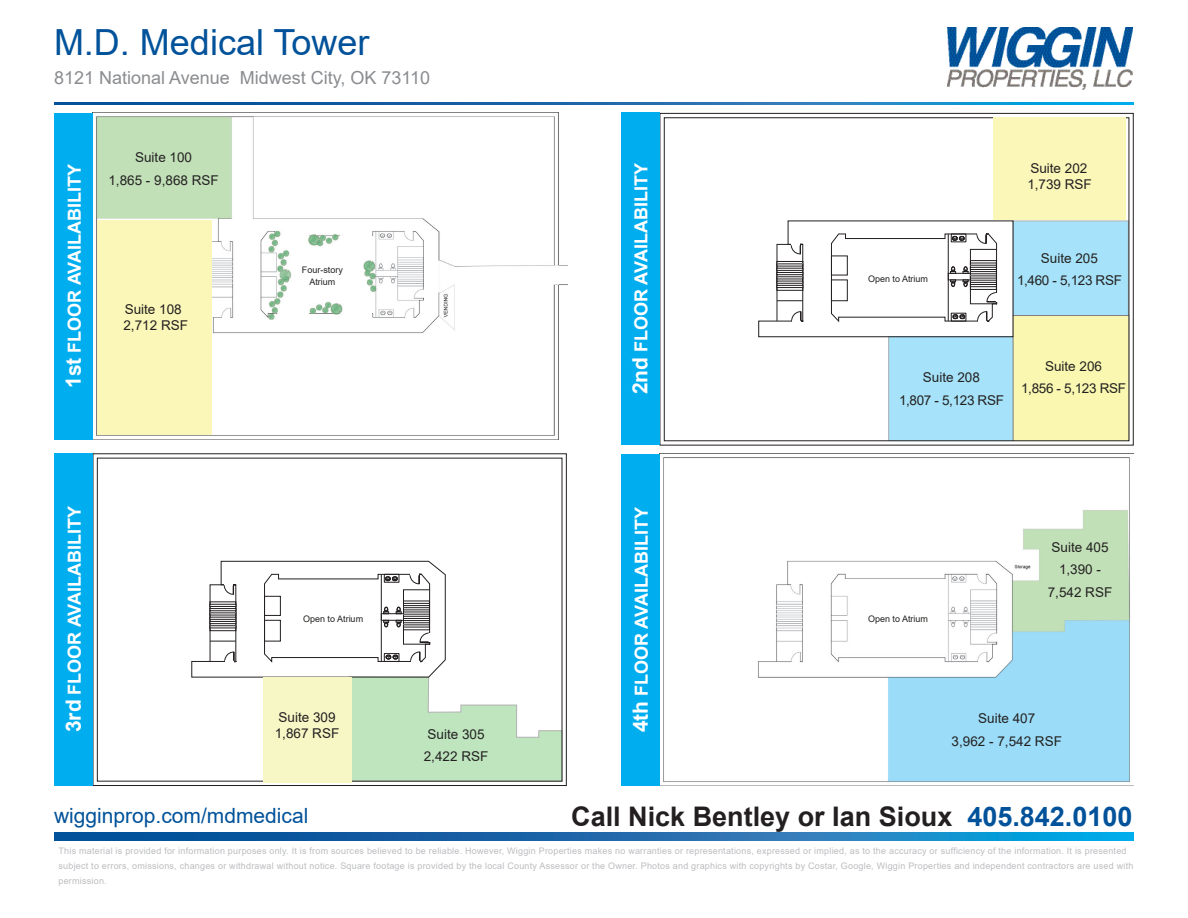
<style>
.page{position:relative;width:1188px;height:918px;background:#fff}
.page>*{position:absolute;margin:0;border:0;box-sizing:border-box;transform-origin:0 0}
.t1{font:36px "Arial";color:#01529a}
.t2{font:700 27px "Arial";color:#231f20}
.t3{font:21px "Arial";color:#01529a}
.t4{font:700 18px "Arial";color:#fff}
.t5{font:18px "Arial";color:#8a8c8f}
.t6{font:13.5px/22.5px "Arial";color:#232221;text-align:center}
.t7{font:13.5px "Arial";color:#231f20}
.t8{font:13.5px "Arial";letter-spacing:-.025em;color:#232221}
.t9{font:9px/15px "Arial";letter-spacing:.025em;color:#bcbdc0}
.t10{font:9px/12px "Arial";color:#232221;text-align:center}
.s1{font-size:21px}
.s2{color:#01529a}
</style>
<div class="page">
<img style="left:947px;top:27px;width:185px;height:63px">
<svg style="left:54px;top:832px;width:1080px;height:8px;background:#1570b2"></svg>
<svg style="left:54px;top:102px;width:1080px;height:3px;background:#1570b2"></svg>
<img style="left:96px;top:113px;width:471px;height:326px">
<div style="left:54px;top:113px;width:39px;height:326px;background:#00aeef"></div>
<div style="left:93px;top:454px;width:474px;height:332px;border:1px solid #231f20"></div>
<svg style="left:191px;top:561px;width:371px;height:220px"></svg>
<div style="left:54px;top:453px;width:38px;height:332px;background:#00aeef"></div>
<div style="left:660px;top:113px;width:474px;height:332px;border:1px solid #231f20"></div>
<svg style="left:759px;top:221px;width:254px;height:116px"></svg>
<div style="left:1013px;top:221px;width:115px;height:95px;background:#a6e2f9"></div>
<div style="left:1013px;top:316px;width:116px;height:125px;background:#f9f7b0"></div>
<div style="left:889px;top:337px;width:124px;height:104px;background:#a6e2f9"></div>
<div style="left:621px;top:113px;width:38px;height:332px;background:#00aeef"></div>
<img style="left:659px;top:453px;width:475px;height:333px">
<div style="left:621px;top:454px;width:38px;height:332px;background:#00aeef"></div>
<div style="left:97px;top:220px;width:115px;height:215px;background:#faf7b8"></div>
<div style="left:994px;top:117px;width:132px;height:103px;background:#faf7b9"></div>
<div style="left:264px;top:677px;width:88px;height:106px;background:#f7f7c6"></div>
<h1 class="t1" style="left:54px;top:18px;width:317px">M.D. Medical Tower</h1>
<h3 class="t5" style="left:54px;top:65px;width:378px">8121 National Avenue Midwest City, OK 73110</h3>
<p class="t4" style="left:62px;top:388px;width:226px;rotate:-90deg"><span class="s1">1st</span> FLOOR AVAILABILITY</p>
<p class="t6" style="left:135px;top:146px;width:59px">Suite 100</p>
<p class="t6" style="left:108px;top:168px;width:112px">1,865 - 9,868 RSF</p>
<p class="t7" style="left:125px;top:300px;width:59px">Suite 108</p>
<p class="t7" style="left:123px;top:316px;width:66px">2,712 RSF</p>
<p class="t10" style="left:302px;top:264px;width:43px">Four-story<br>Atrium</p>
<p class="t4" style="left:629px;top:394px;width:233px;rotate:-90deg"><span class="s1">2nd</span> FLOOR AVAILABILITY</p>
<p class="t10" style="left:868px;top:273px;width:62px">Open to Atrium</p>
<p class="t7" style="left:1030px;top:159px;width:59px">Suite 202</p>
<p class="t7" style="left:1027px;top:175px;width:66px">1,739 RSF</p>
<p class="t6" style="left:1041px;top:247px;width:59px">Suite 205</p>
<p class="t8" style="left:1017px;top:271px;width:106px">1,460 - 5,123 RSF</p>
<p class="t6" style="left:923px;top:366px;width:59px">Suite 208</p>
<p class="t8" style="left:899px;top:391px;width:106px">1,807 - 5,123 RSF</p>
<p class="t6" style="left:1045px;top:355px;width:59px">Suite 206</p>
<p class="t8" style="left:1021px;top:379px;width:106px">1,856 - 5,123 RSF</p>
<p class="t4" style="left:62px;top:732px;width:228px;rotate:-90deg"><span class="s1">3rd</span> FLOOR AVAILABILITY</p>
<p class="t4" style="left:629px;top:732px;width:227px;rotate:-90deg"><span class="s1">4th</span> FLOOR AVAILABILITY</p>
<p class="t10" style="left:303px;top:613px;width:62px">Open to Atrium</p>
<p class="t10" style="left:868px;top:613px;width:62px">Open to Atrium</p>
<p class="t7" style="left:279px;top:708px;width:59px">Suite 309</p>
<p class="t7" style="left:275px;top:724px;width:66px">1,867 RSF</p>
<p class="t6" style="left:428px;top:723px;width:59px">Suite 305</p>
<p class="t6" style="left:424px;top:745px;width:66px">2,422 RSF</p>
<p class="t6" style="left:1052px;top:536px;width:59px">Suite 405</p>
<p class="t6" style="left:1048px;top:558px;width:66px">1,390 -<br>7,542 RSF</p>
<p class="t6" style="left:978px;top:707px;width:59px">Suite 407</p>
<p class="t6" style="left:952px;top:730px;width:112px">3,962 - 7,542 RSF</p>
<h3 class="t3" style="left:54px;top:802px;width:256px">wigginprop.com/mdmedical</h3>
<h2 class="t2" style="left:571px;top:797px;width:563px">Call Nick Bentley or Ian Sioux <span class="s2">405.842.0100</span></h2>
<p class="t9" style="left:58px;top:843px;width:1076px">This material is provided for information purposes only. It is from sources believed to be reliable. However, Wiggin Properties makes no warranties or representations, expressed or implied, as to the accuracy or sufficiency of the information. It is presented subject to errors, omissions, changes or withdrawal without notice. Square footage is provided by the local County Assessor or the Owner. Photos and graphics with copyrights by Costar, Google, Wiggin Properties and independent contractors are used with permission.</p>
</div>
